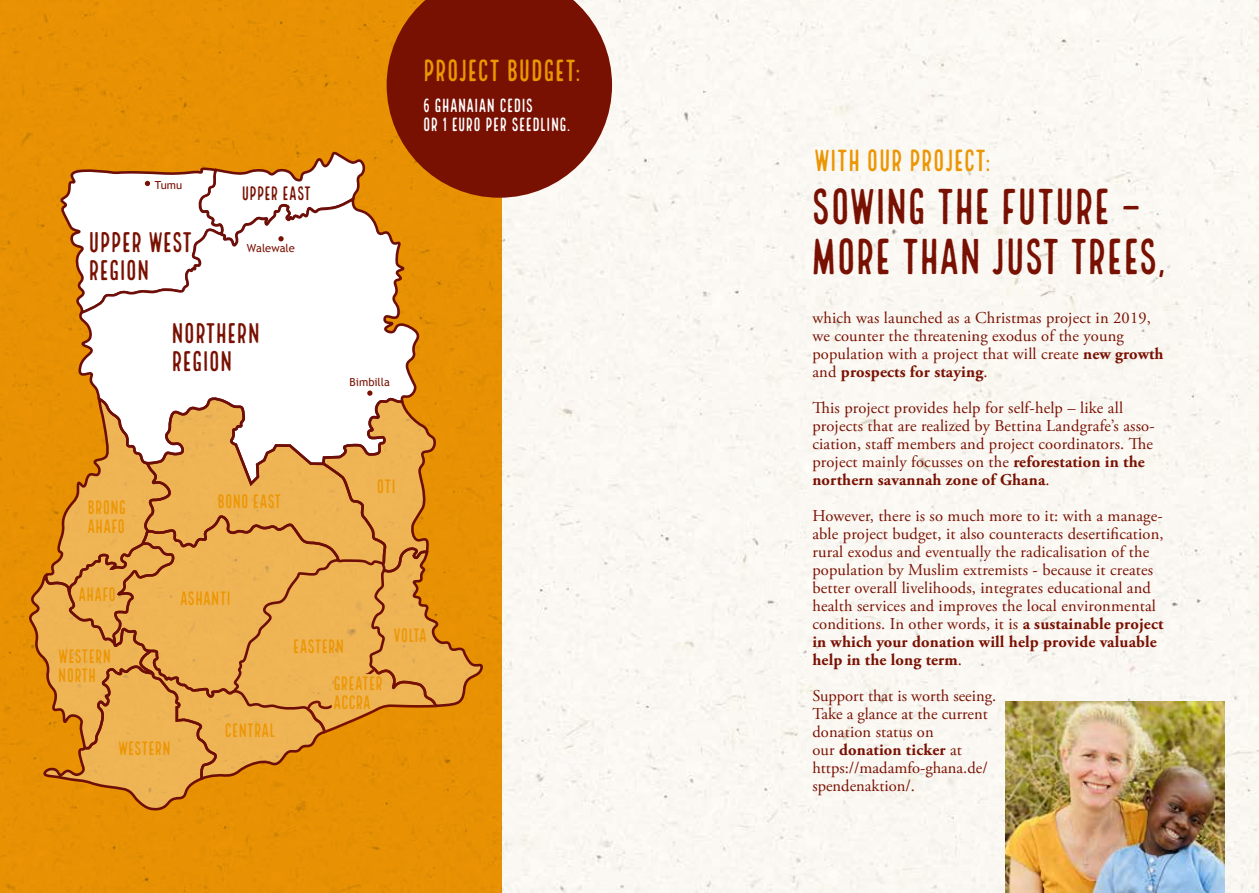
<style>
.page{position:relative;width:1259px;height:893px;background:#fff}
.page>*{position:absolute;margin:0;border:0;box-sizing:border-box;transform-origin:0 0}
.t1{font:49.5px/49.5px "Local Brewery Four";letter-spacing:-.035em;color:#791103}
.t2{font:30px "Local Brewery Four";letter-spacing:-.025em;color:#ec9604}
.t3{font:27.9px/27.9px "Local Brewery Four";letter-spacing:-.02em;color:#791103}
.t4{font:19.05px/19px "Local Brewery Four";letter-spacing:-.025em;color:#ec9604}
.t5{font:19.05px "Local Brewery Four";letter-spacing:-.02em;color:#791103}
.t6{font:18.75px/18.8px "Local Brewery Four";letter-spacing:-.015em;color:#fff}
.t7{font:16.5px/18px "Adobe Garamond Pro";letter-spacing:.01em;color:#791103}
.t8{font:11.1px "Trebuchet MS";letter-spacing:-.005em;color:#791103}
.s1{font-weight:700}
</style>
<div class="page">
<div style="left:502px;top:0;width:757px;height:893px;background:#fbf8f2"></div>
<div style="left:0;top:0;width:502px;height:893px;background:#ec9604"></div>
<svg style="left:387px;top:0;width:225px;height:198px;background:#8c2e17"></svg>
<svg style="left:77px;top:187px;width:344px;height:203px"></svg>
<svg style="left:58px;top:151px;width:309px;height:193px;background:#f3e1cc"></svg>
<svg style="left:26px;top:390px;width:459px;height:422px"></svg>
<img style="left:1006px;top:702px;width:218px;height:191px">
<p class="t8" style="left:155px;top:178px;width:29px">Tumu</p>
<h3 class="t3" style="left:88px;top:230px;width:106px">UPPER WEST</h3>
<h3 class="t3" style="left:88px;top:258px;width:63px">REGION</h3>
<p class="t5" style="left:241px;top:183px;width:71px">UPPER EAST</p>
<p class="t8" style="left:247px;top:242px;width:49px">Walewale</p>
<h3 class="t3" style="left:171px;top:321px;width:91px">NORTHERN<br>REGION</h3>
<p class="t4" style="left:87px;top:499px;width:41px">BRONG<br>AHAFO</p>
<p class="t4" style="left:78px;top:587px;width:40px">AHAFO</p>
<p class="t4" style="left:217px;top:493px;width:66px">BONO EAST</p>
<p class="t4" style="left:180px;top:591px;width:53px">ASHANTI</p>
<h2 class="t2" style="left:423px;top:54px;width:160px">PROJECT BUDGET:</h2>
<p class="t6" style="left:423px;top:98px;width:150px">6 GHANAIAN CEDIS<br>OR 1 EURO PER SEEDLING.</p>
<p class="t8" style="left:349px;top:375px;width:42px">Bimbilla</p>
<p class="t4" style="left:376px;top:478px;width:21px">OTI</p>
<p class="t4" style="left:58px;top:648px;width:55px">WESTERN<br>NORTH</p>
<p class="t4" style="left:118px;top:740px;width:55px">WESTERN</p>
<p class="t4" style="left:224px;top:722px;width:53px">CENTRAL</p>
<p class="t4" style="left:293px;top:638px;width:53px">EASTERN</p>
<p class="t4" style="left:333px;top:675px;width:52px">GREATER<br>ACCRA</p>
<p class="t4" style="left:393px;top:627px;width:35px">VOLTA</p>
<h2 class="t2" style="left:813px;top:144px;width:179px">WITH OUR PROJECT:</h2>
<h1 class="t1" style="left:810px;top:186px;width:358px">SOWING THE FUTURE –<br>MORE THAN JUST TREES,</h1>
<p class="t7" style="left:812px;top:309px;width:353px">which was launched as a Christmas project in 2019, we counter the threatening exodus of the young population with a project that will create <span class="s1">new growth </span>and <span class="s1">prospects for staying</span>.</p>
<p class="t7" style="left:812px;top:399px;width:344px">This project provides help for self-help – like all projects that are realized by Bettina Landgrafe’s asso&shy;ciation, staff members and project coordinators. The project mainly focusses on the <span class="s1">reforestation in the northern savannah zone of Ghana</span>.</p>
<p class="t7" style="left:812px;top:507px;width:353px">However, there is so much more to it: with a manage&shy;able project budget, it also counteracts desertification, rural exodus and eventually the radicalisation of the population by Muslim extremists - because it creates better overall livelihoods, integrates educational and health services and improves the local environmental conditions. In other words, it is <span class="s1">a sustainable project in which your donation will help provide valuable help in the long term</span>.</p>
<p class="t7" style="left:812px;top:687px;width:185px">Support that is worth seeing.<br>Take a glance at the current donation status on<br>our <span class="s1">donation ticker</span> at https://madamfo-ghana.de/ spendenaktion/.</p>
</div>
